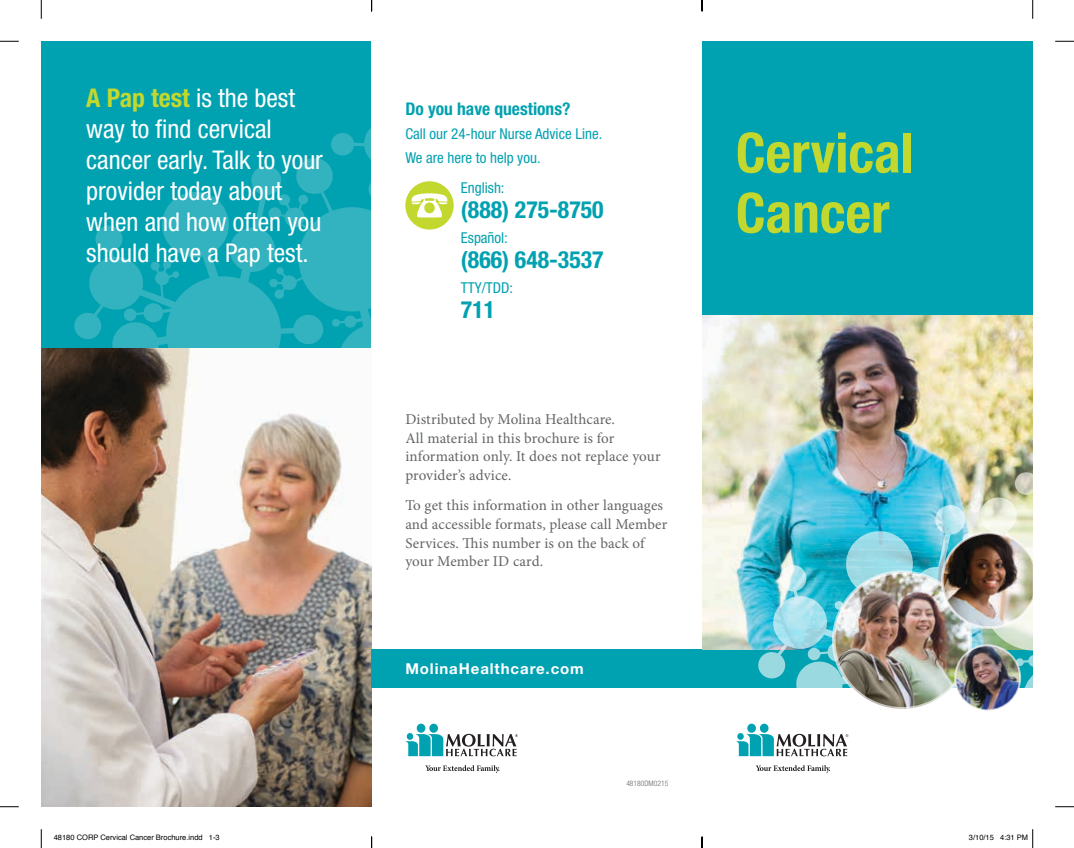
<style>
.page{position:relative;width:1074px;height:848px;background:#fff}
.page>*{position:absolute;margin:0;border:0;box-sizing:border-box;transform-origin:0 0}
.t1{font:700 condensed 55.38px/60.1px "Helvetica Neue";color:#c2d82e}
.t2{font:condensed 25.88px/31px "Helvetica Neue";color:#fff}
.t3{font:700 condensed 23.75px "Helvetica Neue";color:#00a1b0}
.t4{font:700 condensed 17.5px "Helvetica Neue";color:#00a1b0}
.t5{font:15px/18.8px "Minion Pro";letter-spacing:.01em;color:#636466}
.t6{font:condensed 15px/23.8px "Helvetica Neue";color:#00a1b0}
.t7{font:700 15px "Helvetica Neue";letter-spacing:.06em;color:#fff}
.t8{font:7.5px "Helvetica";color:#000}
.t9{font:300 condensed 7.5px "Helvetica Neue";color:#636466}
.s1{font-weight:700;color:#c2d82e}
</style>
<div class="page">
<svg style="left:0;top:41px;width:19px;height:1px"></svg>
<svg style="left:1055px;top:41px;width:18px;height:1px"></svg>
<svg style="left:0;top:806px;width:19px;height:1px"></svg>
<svg style="left:1055px;top:806px;width:18px;height:1px"></svg>
<svg style="left:41px;top:0;width:1px;height:19px"></svg>
<svg style="left:41px;top:829px;width:1px;height:19px"></svg>
<svg style="left:1032px;top:0;width:1px;height:19px"></svg>
<svg style="left:1032px;top:829px;width:1px;height:19px"></svg>
<svg style="left:371px;top:836px;width:1px;height:12px"></svg>
<svg style="left:701px;top:836px;width:1px;height:12px"></svg>
<div style="left:41px;top:41px;width:330px;height:307px;background:#00a1b0"></div>
<svg style="left:74px;top:128px;width:297px;height:220px"></svg>
<img style="left:41px;top:348px;width:330px;height:458px">
<div style="left:405px;top:181px;width:48px;height:48px;background:#c2d82e;border-radius:50%"></div>
<svg style="left:411px;top:193px;width:36px;height:24px"></svg>
<div style="left:371px;top:649px;width:661px;height:38px;background:#00a1b0"></div>
<img style="left:702px;top:314px;width:330px;height:335px">
<div style="left:702px;top:41px;width:330px;height:273px;background:#00a1b0"></div>
<img style="left:749px;top:435px;width:283px;height:252px">
<img style="left:833px;top:572px;width:137px;height:136px;border-radius:68px">
<div style="left:831px;top:570px;width:140px;height:140px;border:4px solid #fff;border-radius:50%"></div>
<img style="left:954px;top:645px;width:65px;height:65px;border-radius:32px">
<div style="left:953px;top:644px;width:67px;height:67px;border:2px solid #fff;border-radius:50%"></div>
<img style="left:940px;top:531px;width:92px;height:97px">
<svg style="left:755px;top:765px;width:74px;height:7px"></svg>
<svg style="left:759px;top:723px;width:9px;height:9px"></svg>
<div style="left:747px;top:723px;width:8px;height:9px;background:#00a1b0;border-radius:50%"></div>
<svg style="left:736px;top:733px;width:112px;height:23px"></svg>
<svg style="left:425px;top:765px;width:74px;height:7px"></svg>
<div style="left:429px;top:723px;width:9px;height:9px;background:#00a1b0;border-radius:50%"></div>
<div style="left:416px;top:723px;width:9px;height:9px;background:#00a1b0;border-radius:50%"></div>
<svg style="left:405px;top:733px;width:113px;height:23px"></svg>
<div style="left:406px;top:733px;width:7px;height:6px;background:#00a1b0;border-radius:50%"></div>
<p class="t2" style="left:86px;top:82px;width:238px"><span class="s1">A Pap test</span> is the best way to find cervical cancer early. Talk to your provider today about when and how often you should have a Pap test.</p>
<h2 class="t4" style="left:405px;top:98px;width:167px">Do you have questions?</h2>
<p class="t6" style="left:405px;top:122px;width:198px">Call our 24-hour Nurse Advice Line.<br>We are here to help you.</p>
<p class="t6" style="left:461px;top:176px;width:45px">English:</p>
<p class="t3" style="left:461px;top:195px;width:144px">(888) 275-8750</p>
<p class="t6" style="left:461px;top:226px;width:48px">Español:</p>
<p class="t3" style="left:461px;top:245px;width:144px">(866) 648-3537</p>
<p class="t6" style="left:461px;top:276px;width:54px">TTY/TDD:</p>
<p class="t3" style="left:461px;top:295px;width:36px">711</p>
<p class="t5" style="left:405px;top:410px;width:257px">Distributed by Molina Healthcare.<br>All material in this brochure is for information only. It does not replace your provider’s advice.</p>
<p class="t5" style="left:405px;top:496px;width:263px">To get this information in other languages and accessible formats, please call Member Services. This number is on the back of your Member ID card.</p>
<p class="t7" style="left:405px;top:659px;width:180px">MolinaHealthcare.com</p>
<p class="t9" style="left:626px;top:778px;width:43px">48180DM0215</p>
<h1 class="t1" style="left:735px;top:122px;width:180px">Cervical<br>Cancer</h1>
<p class="t8" style="left:54px;top:832px;width:167px">48180 CORP Cervical Cancer Brochure.indd 1-3</p>
<p class="t8" style="left:968px;top:832px;width:61px">3/10/15 4:31 PM</p>
</div>
